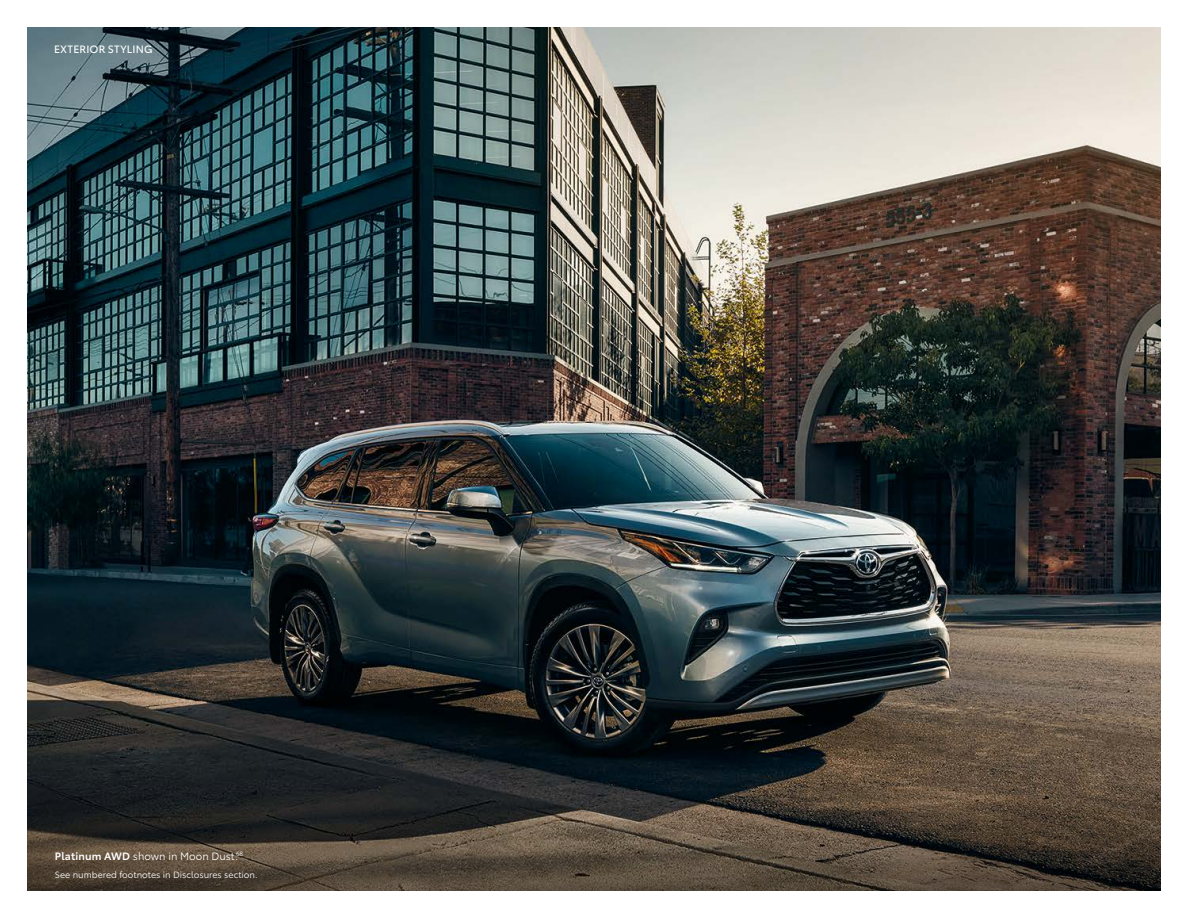
<style>
.page{position:relative;width:1188px;height:918px;background:#fff}
.page>*{position:absolute;margin:0;border:0;box-sizing:border-box;transform-origin:0 0}
.t1{font:10.5px "Toyota Type";color:#fff}
.t2{font:10.5px "Toyota Type";letter-spacing:.015em;color:#fff}
.t3{font:9px "Toyota Type";color:#fff}
.s1{font-weight:600}
</style>
<div class="page">
<img style="left:27px;top:27px;width:1134px;height:715px">
<svg style="left:27px;top:742px;width:1134px;height:149px;background:#3f3931"></svg>
<p class="t2" style="left:54px;top:41px;width:100px">EXTERIOR STYLING</p>
<p class="t1" style="left:55px;top:848px;width:190px"><span class="s1">Platinum AWD</span> shown in Moon Dust.<sup>68</sup></p>
<p class="t3" style="left:55px;top:868px;width:204px">See numbered footnotes in Disclosures section.</p>
</div>
